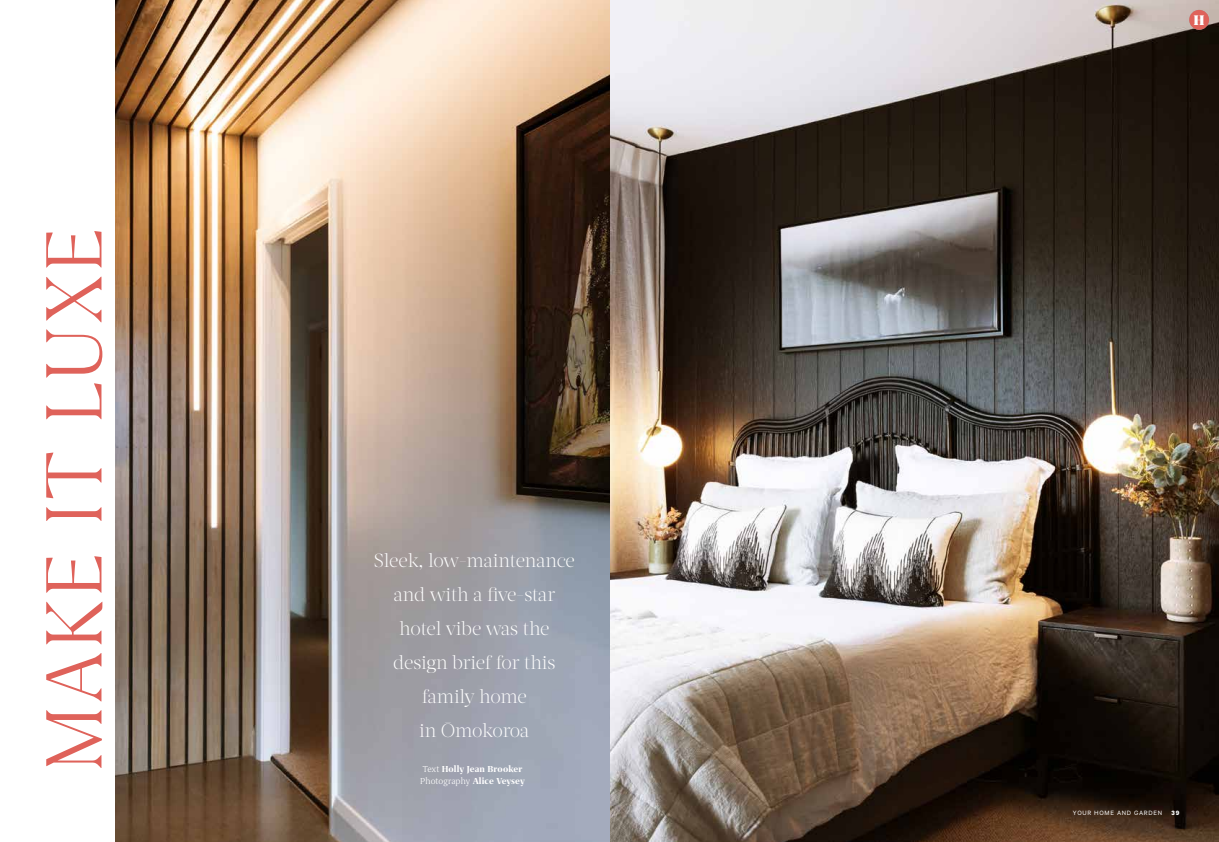
<style>
.page{position:relative;width:1219px;height:842px;background:#fff}
.page>*{position:absolute;margin:0;border:0;box-sizing:border-box;transform-origin:0 0}
.t1{font:300 92px "Grifo M";letter-spacing:.035em;color:#df625a}
.t2{font:300 19px/34px "Acta Display";letter-spacing:-.015em;color:#fff;text-align:center}
.t3{font:900 16px "Grifo M";color:#fff}
.t4{font:700 10px/12px "Grifo S";letter-spacing:.01em;color:#fff}
.t5{font:7px "Calibre";letter-spacing:.1em;color:#fff}
.t6{font:700 7px "Calibre";color:#fff}
.s1{font-weight:300}
</style>
<div class="page">
<img style="left:115px;top:0;width:1104px;height:842px">
<div style="left:1189px;top:10px;width:20px;height:20px;background:#df625a;border-radius:50%"></div>
<h1 class="t1" style="left:26px;top:771px;width:546px;rotate:-90deg">MAKE IT LUXE</h1>
<p class="t2" style="left:374px;top:544px;width:202px">Sleek, low-maintenance and with a five-star hotel vibe was the design brief for this family home<br>in Ōmokoroa</p>
<p class="t4" style="left:420px;top:763px;width:106px"><span class="s1">Text</span> Holly Jean Brooker<br><span class="s1">Photography</span> Alice Veysey</p>
<p class="t3" style="left:1193px;top:12px;width:13px">HX</p>
<p class="t5" style="left:1073px;top:808px;width:91px">YOUR HOME AND GARDEN</p>
<p class="t6" style="left:1171px;top:808px;width:9px">39</p>
</div>
